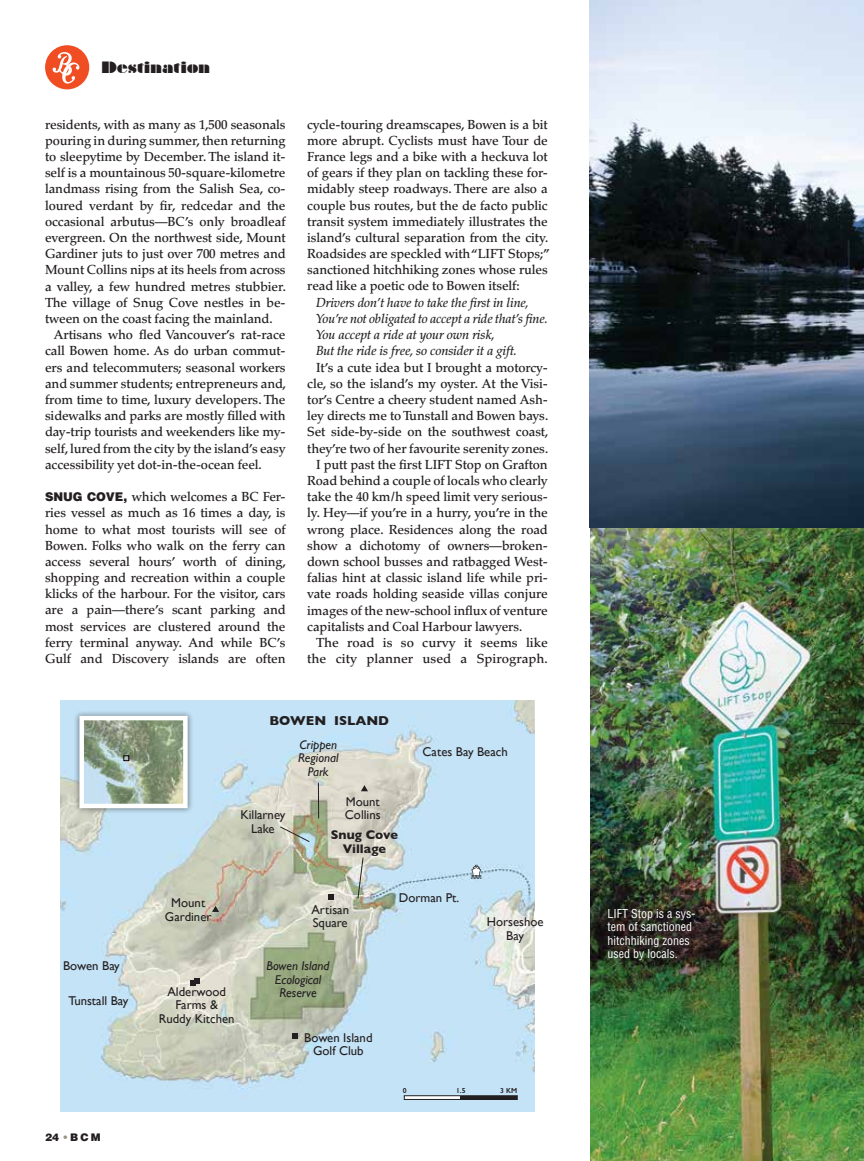
<style>
.page{position:relative;width:864px;height:1161px;background:#fff}
.page>*{position:absolute;margin:0;border:0;box-sizing:border-box;transform-origin:0 0}
.t1{font:15px "Braggadocio";color:#231f20}
.t2{font:500 13.2px/16.2px "Palatino LT Std";letter-spacing:-.01em;color:#231f20;text-align:justify}
.t3{font:italic 500 13.2px/16.2px "Palatino LT Std";letter-spacing:-.01em;color:#231f20;scale:.96 1}
.t4{font:700 13.2px "Gill Sans";color:#231f20}
.t5{font:12.75px/13.5px "Gill Sans";color:#231f20;text-align:center}
.t6{font:italic 12.75px/13.5px "Gill Sans";color:#231f20;text-align:center}
.t7{font:700 12.75px/13.5px "Gill Sans";color:#231f20;text-align:center}
.t8{font:condensed 12px/13.5px "Helvetica LT Std";color:#fff}
.t9{font:900 10.5px "Helvetica LT Std";color:#231f20}
.t10{font:600 7.35px "Gill Sans";color:#231f20}
.s1{font-family:"Helvetica LT Std";font-weight:900;font-size:12px}
.s2{color:#959480}
</style>
<div class="page">
<div style="left:45px;top:45px;width:44px;height:44px;background:#f04d23;border-radius:50%"></div>
<svg style="left:53px;top:52px;width:26px;height:32px"></svg>
<img style="left:591px;top:528px;width:273px;height:633px">
<img style="left:590px;top:0;width:274px;height:528px">
<img style="left:60px;top:701px;width:474px;height:411px">
<div style="left:74px;top:710px;width:120px;height:104px;background:#231f20;opacity:.5"></div>
<img style="left:84px;top:721px;width:99px;height:82px">
<div style="left:79px;top:716px;width:109px;height:92px;border:4px solid #fff"></div>
<svg style="left:123px;top:755px;width:6px;height:6px"></svg>
<hr style="left:404px;top:1096px;width:113px;height:3px;background:#fff">
<div style="left:404px;top:1095px;width:114px;height:5px;border:1px solid #231f20"></div>
<hr style="left:461px;top:1096px;width:56px;height:4px;background:#231f20">
<svg style="left:212px;top:906px;width:7px;height:6px"></svg>
<svg style="left:471px;top:865px;width:11px;height:14px"></svg>
<svg style="left:361px;top:785px;width:7px;height:6px"></svg>
<svg style="left:328px;top:894px;width:6px;height:6px"></svg>
<svg style="left:357px;top:857px;width:7px;height:42px"></svg>
<svg style="left:292px;top:1033px;width:6px;height:5px"></svg>
<svg style="left:190px;top:978px;width:10px;height:8px"></svg>
<svg style="left:279px;top:826px;width:31px;height:17px"></svg>
<hr style="left:318px;top:783px;width:1px;height:35px;background:#231f20">
<div style="left:599px;top:899px;width:104px;height:70px;background:#231f20;opacity:.75"></div>
<p class="t1" style="left:101px;top:58px;width:110px">Destination</p>
<p class="t2" style="left:45px;top:116px;width:243px">residents, with as many as 1,500 seasonals pouring in during summer, then returning to sleepytime by December. The island it&shy;self is a mountainous 50-square-kilometre landmass rising from the Salish Sea, co&shy;loured verdant by fir, redcedar and the occasional arbutus—BC’s only broadleaf evergreen. On the northwest side, Mount Gardiner juts to just over 700 metres and Mount Collins nips at its heels from across a valley, a few hundred metres stubbier.<br>The village of Snug Cove nestles in be&shy;tween on the coast facing the mainland.</p>
<p class="t2" style="left:45px;top:327px;width:243px;text-indent:9px">Artisans who fled Vancouver’s rat-race call Bowen home. As do urban commut&shy;ers and telecommuters; seasonal workers and summer students; entrepreneurs and, from time to time, luxury developers. The sidewalks and parks are mostly filled with day-trip tourists and weekenders like my&shy;self, lured from the city by the island’s easy accessibility yet dot-in-the-ocean feel.</p>
<p class="t2" style="left:45px;top:489px;width:243px"><span class="s1">SNUG COVE,</span> which welcomes a BC Fer&shy;ries vessel as much as 16 times a day, is home to what most tourists will see of Bowen. Folks who walk on the ferry can access several hours’ worth of dining, shopping and recreation within a couple klicks of the harbour. For the visitor, cars are a pain—there’s scant parking and most services are clustered around the ferry terminal anyway. And while BC’s Gulf and Discovery islands are often</p>
<p class="t2" style="left:307px;top:116px;width:244px;text-align:left">cycle-touring dreamscapes, Bowen is a bit more abrupt. Cyclists must have Tour de France legs and a bike with a heckuva lot of gears if they plan on tackling these for&shy;midably steep roadways. There are also a couple bus routes, but the de facto public transit system immediately illustrates the island’s cultural separation from the city.<br>Roadsides are speckled with “LIFT Stops;” sanctioned hitchhiking zones whose rules read like a poetic ode to Bowen itself:</p>
<p class="t3" style="left:316px;top:294px;width:243px">Drivers don’t have to take the first in line, You’re not obligated to accept a ride that’s fine.<br>You accept a ride at your own risk,<br>But the ride is free, so consider it a gift.</p>
<p class="t2" style="left:316px;top:359px;width:233px">It’s a cute idea but I brought a motorcy-</p>
<p class="t2" style="left:307px;top:375px;width:242px">cle, so the island’s my oyster. At the Visi-</p>
<p class="t2" style="left:307px;top:392px;width:242px">tor’s Centre a cheery student named Ash-</p>
<p class="t2" style="left:307px;top:408px;width:243px">ley directs me to Tunstall and Bowen bays.</p>
<p class="t2" style="left:307px;top:424px;width:243px">Set side-by-side on the southwest coast,</p>
<p class="t2" style="left:307px;top:440px;width:243px">they’re two of her favourite serenity zones.</p>
<p class="t2" style="left:316px;top:456px;width:233px">I putt past the first LIFT Stop on Grafton</p>
<p class="t2" style="left:307px;top:473px;width:242px">Road behind a couple of locals who clearly</p>
<p class="t2" style="left:307px;top:489px;width:242px">take the 40 km/h speed limit very serious-</p>
<p class="t2" style="left:307px;top:505px;width:242px">ly. Hey—if you’re in a hurry, you’re in the</p>
<p class="t2" style="left:307px;top:521px;width:242px">wrong place. Residences along the road</p>
<p class="t2" style="left:307px;top:537px;width:242px">show a dichotomy of owners—broken-</p>
<p class="t2" style="left:307px;top:554px;width:242px">down school busses and ratbagged West-</p>
<p class="t2" style="left:307px;top:570px;width:242px">falias hint at classic island life while pri-</p>
<p class="t2" style="left:307px;top:586px;width:242px">vate roads holding seaside villas conjure</p>
<p class="t2" style="left:307px;top:602px;width:242px">images of the new-school influx of venture</p>
<p class="t2" style="left:307px;top:618px;width:217px">capitalists and Coal Harbour lawyers.</p>
<p class="t2" style="left:316px;top:635px;width:233px">The road is so curvy it seems like</p>
<p class="t2" style="left:307px;top:651px;width:242px">the city planner used a Spirograph.</p>
<p class="t5" style="left:63px;top:959px;width:58px">Bowen Bay</p>
<p class="t5" style="left:68px;top:994px;width:62px">Tunstall Bay</p>
<p class="t9" style="left:45px;top:1130px;width:57px">24 <span class="s2">•</span>BCM</p>
<p class="t5" style="left:165px;top:896px;width:48px">Mount<br>Gardiner</p>
<p class="t4" style="left:269px;top:710px;width:121px">BOWEN ISLAND</p>
<p class="t5" style="left:240px;top:808px;width:47px">Killarney<br>Lake</p>
<p class="t6" style="left:298px;top:738px;width:42px">Crippen<br>Regional<br>Park</p>
<p class="t5" style="left:345px;top:794px;width:37px;text-align:left">Mount<br>Collins</p>
<p class="t7" style="left:331px;top:828px;width:69px">Snug Cove<br>Village</p>
<p class="t5" style="left:423px;top:745px;width:87px">Cates Bay Beach</p>
<p class="t5" style="left:311px;top:903px;width:39px;text-align:left">Artisan<br>Square</p>
<p class="t5" style="left:399px;top:891px;width:62px">Dorman Pt.</p>
<p class="t5" style="left:487px;top:915px;width:58px">Horseshoe<br>Bay</p>
<p class="t5" style="left:159px;top:984px;width:77px">Alderwood<br>Farms &amp;<br>Ruddy Kitchen</p>
<p class="t6" style="left:267px;top:959px;width:64px">Bowen Island<br>Ecological<br>Reserve</p>
<p class="t5" style="left:304px;top:1031px;width:70px">Bowen Island<br>Golf Club</p>
<p class="t10" style="left:403px;top:1086px;width:5px">0</p>
<p class="t10" style="left:456px;top:1086px;width:11px">1.5</p>
<p class="t10" style="left:500px;top:1086px;width:18px">3 KM</p>
<p class="t8" style="left:608px;top:906px;width:89px">LIFT Stop is a sys&shy;tem of sanctioned hitchhiking zones used by locals.</p>
</div>
